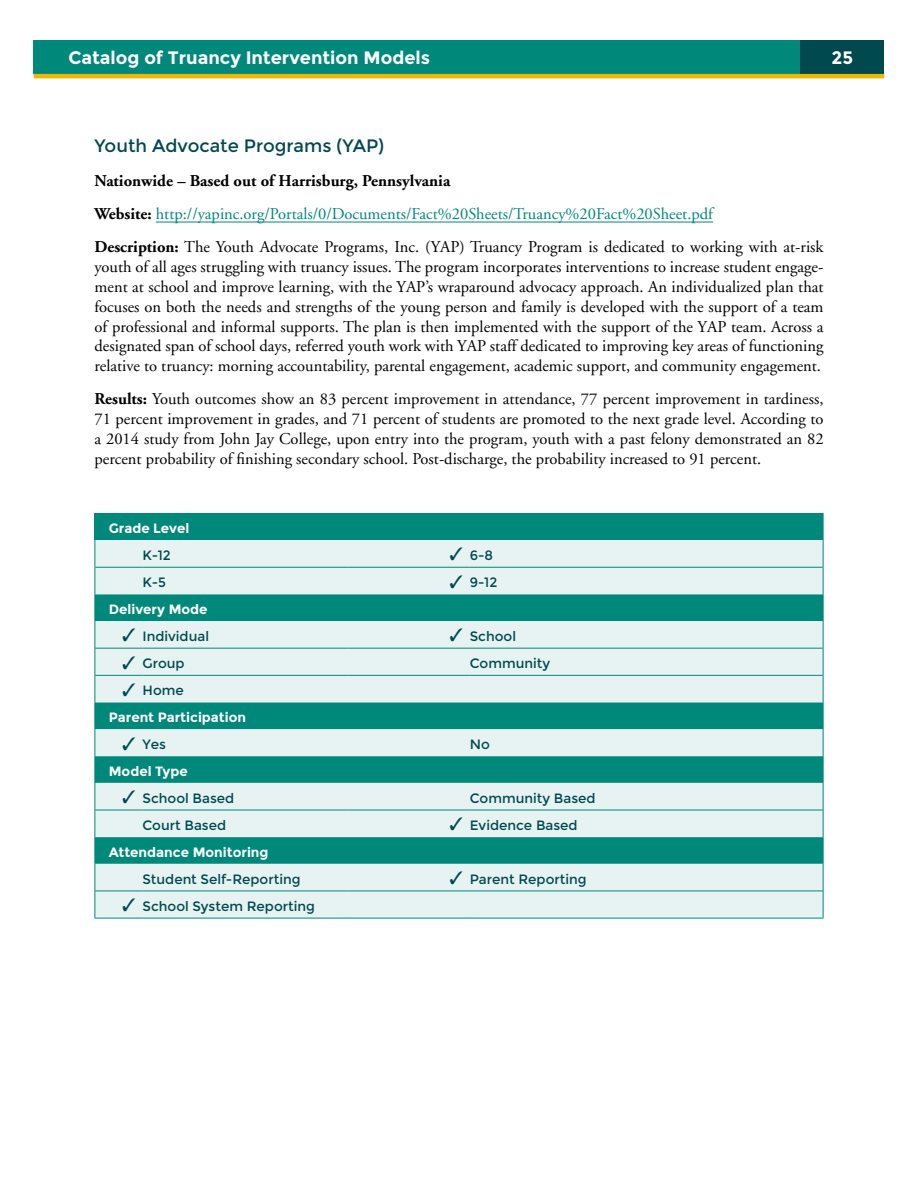
<style>
.page{position:relative;width:918px;height:1188px;background:#fff}
.page>*{position:absolute;margin:0;border:0;box-sizing:border-box;transform-origin:0 0}
.t1{font:700 18px "Montserrat";color:#fff}
.t2{font:18px "Montserrat";color:#00494f}
.body{font:16.5px/19.8px "Adobe Garamond";color:#000;text-align:justify}
.body-2{font:16.5px "Adobe Garamond";color:#00887a}
.body-3{font:700 16.5px "Adobe Garamond";color:#000}
.List_Paragraph{font:13.5px "Montserrat";color:#00494f}
.List_Paragraph-2{font:700 13.5px "Montserrat";color:#fff}
.s1{font-weight:700;color:#000}
.s2{font-weight:700}
</style>
<div class="page">
<div style="left:34px;top:40px;width:850px;height:34px;background:#00887a"></div>
<div style="left:800px;top:40px;width:84px;height:35px;background:#00494f"></div>
<hr style="left:34px;top:74px;width:850px;height:4px;background:#edb800">
<hr style="left:156px;top:222px;width:557px;height:1px;background:#00887a">
<div style="left:95px;top:514px;width:728px;height:26px;background:#00887a"></div>
<div style="left:95px;top:540px;width:728px;height:378px;background:#e6f3f2"></div>
<svg style="left:95px;top:594px;width:728px;height:270px;background:#88c7c1"></svg>
<hr style="left:94px;top:513px;width:49px;height:1px;background:#00887a">
<hr style="left:143px;top:513px;width:205px;height:1px;background:#00887a">
<hr style="left:348px;top:513px;width:122px;height:1px;background:#00887a">
<hr style="left:470px;top:513px;width:354px;height:1px;background:#00887a">
<hr style="left:95px;top:567px;width:48px;height:1px;background:#00887a">
<hr style="left:143px;top:567px;width:205px;height:1px;background:#00887a">
<hr style="left:348px;top:567px;width:122px;height:1px;background:#00887a">
<hr style="left:470px;top:567px;width:353px;height:1px;background:#00887a">
<hr style="left:95px;top:648px;width:48px;height:1px;background:#00887a">
<hr style="left:143px;top:648px;width:205px;height:1px;background:#00887a">
<hr style="left:348px;top:648px;width:122px;height:1px;background:#00887a">
<hr style="left:470px;top:648px;width:353px;height:1px;background:#00887a">
<hr style="left:95px;top:675px;width:48px;height:1px;background:#00887a">
<hr style="left:143px;top:675px;width:205px;height:1px;background:#00887a">
<hr style="left:348px;top:675px;width:122px;height:1px;background:#00887a">
<hr style="left:470px;top:675px;width:353px;height:1px;background:#00887a">
<hr style="left:95px;top:810px;width:48px;height:1px;background:#00887a">
<hr style="left:143px;top:810px;width:205px;height:1px;background:#00887a">
<hr style="left:348px;top:810px;width:122px;height:1px;background:#00887a">
<hr style="left:470px;top:810px;width:353px;height:1px;background:#00887a">
<svg style="left:94px;top:514px;width:1px;height:404px"></svg>
<hr style="left:94px;top:918px;width:49px;height:1px;background:#00887a">
<hr style="left:143px;top:918px;width:205px;height:1px;background:#00887a">
<hr style="left:348px;top:918px;width:122px;height:1px;background:#00887a">
<svg style="left:823px;top:514px;width:1px;height:404px"></svg>
<hr style="left:470px;top:918px;width:354px;height:1px;background:#00887a">
<hr style="left:95px;top:891px;width:48px;height:1px;background:#00887a">
<hr style="left:143px;top:891px;width:205px;height:1px;background:#00887a">
<hr style="left:348px;top:891px;width:122px;height:1px;background:#00887a">
<hr style="left:470px;top:891px;width:353px;height:1px;background:#00887a">
<svg style="left:450px;top:548px;width:12px;height:13px"></svg>
<svg style="left:450px;top:575px;width:12px;height:13px"></svg>
<svg style="left:123px;top:629px;width:12px;height:13px"></svg>
<svg style="left:450px;top:629px;width:12px;height:13px"></svg>
<svg style="left:123px;top:656px;width:12px;height:13px"></svg>
<svg style="left:123px;top:683px;width:12px;height:13px"></svg>
<svg style="left:123px;top:737px;width:12px;height:13px"></svg>
<svg style="left:123px;top:790px;width:12px;height:13px"></svg>
<svg style="left:450px;top:818px;width:12px;height:13px"></svg>
<svg style="left:450px;top:871px;width:12px;height:13px"></svg>
<svg style="left:123px;top:898px;width:12px;height:14px"></svg>
<p class="t1" style="left:68px;top:47px;width:363px">Catalog of Truancy Intervention Models</p>
<p class="t1" style="left:831px;top:47px;width:23px">25</p>
<h2 class="t2" style="left:94px;top:136px;width:291px">Youth Advocate Programs (YAP)</h2>
<p class="body-3" style="left:94px;top:172px;width:357px">Nationwide – Based out of Harrisburg, Pennsylvania</p>
<p class="body-2" style="left:94px;top:205px;width:620px"><span class="s1">Website:</span> http://yapinc.org/Portals/0/Documents/Fact%20Sheets/Truancy%20Fact%20Sheet.pdf</p>
<p class="body" style="left:94px;top:238px;width:731px"><span class="s2">Description:</span> The Youth Advocate Programs, Inc. (YAP) Truancy Program is dedicated to working with at-risk youth of all ages struggling with truancy issues. The program incorporates interventions to increase student engage&shy;ment at school and improve learning, with the YAP’s wraparound advocacy approach. An individualized plan that focuses on both the needs and strengths of the young person and family is developed with the support of a team of professional and informal supports. The plan is then implemented with the support of the YAP team. Across a designated span of school days, referred youth work with YAP staff dedicated to improving key areas of functioning relative to truancy: morning accountability, parental engagement, academic support, and community engagement.</p>
<p class="body" style="left:94px;top:390px;width:731px"><span class="s2">Results:</span> Youth outcomes show an 83 percent improvement in attendance, 77 percent improvement in tardiness, 71 percent improvement in grades, and 71 percent of students are promoted to the next grade level. According to a 2014 study from John Jay College, upon entry into the program, youth with a past felony demonstrated an 82 percent probability of finishing secondary school. Post-discharge, the probability increased to 91 percent.</p>
<p class="List_Paragraph-2" style="left:109px;top:521px;width:82px">Grade Level</p>
<p class="List_Paragraph" style="left:143px;top:548px;width:30px">K-12</p>
<p class="List_Paragraph" style="left:470px;top:548px;width:25px">6-8</p>
<p class="List_Paragraph" style="left:143px;top:575px;width:25px">K-5</p>
<p class="List_Paragraph" style="left:470px;top:575px;width:29px">9-12</p>
<p class="List_Paragraph-2" style="left:109px;top:601px;width:100px">Delivery Mode</p>
<p class="List_Paragraph" style="left:143px;top:629px;width:68px">Individual</p>
<p class="List_Paragraph" style="left:470px;top:629px;width:48px">School</p>
<p class="List_Paragraph" style="left:143px;top:656px;width:44px">Group</p>
<p class="List_Paragraph" style="left:470px;top:656px;width:82px">Community</p>
<p class="List_Paragraph" style="left:143px;top:683px;width:43px">Home</p>
<p class="List_Paragraph-2" style="left:109px;top:710px;width:139px">Parent Participation</p>
<p class="List_Paragraph" style="left:143px;top:737px;width:25px">Yes</p>
<p class="List_Paragraph" style="left:470px;top:737px;width:22px">No</p>
<p class="List_Paragraph-2" style="left:109px;top:763px;width:81px">Model Type</p>
<p class="List_Paragraph" style="left:143px;top:790px;width:93px">School Based</p>
<p class="List_Paragraph" style="left:470px;top:790px;width:127px">Community Based</p>
<p class="List_Paragraph" style="left:143px;top:818px;width:85px">Court Based</p>
<p class="List_Paragraph" style="left:470px;top:818px;width:109px">Evidence Based</p>
<p class="List_Paragraph-2" style="left:109px;top:844px;width:161px">Attendance Monitoring</p>
<p class="List_Paragraph" style="left:143px;top:871px;width:160px">Student Self-Reporting</p>
<p class="List_Paragraph" style="left:470px;top:871px;width:118px">Parent Reporting</p>
<p class="List_Paragraph" style="left:143px;top:898px;width:174px">School System Reporting</p>
</div>
